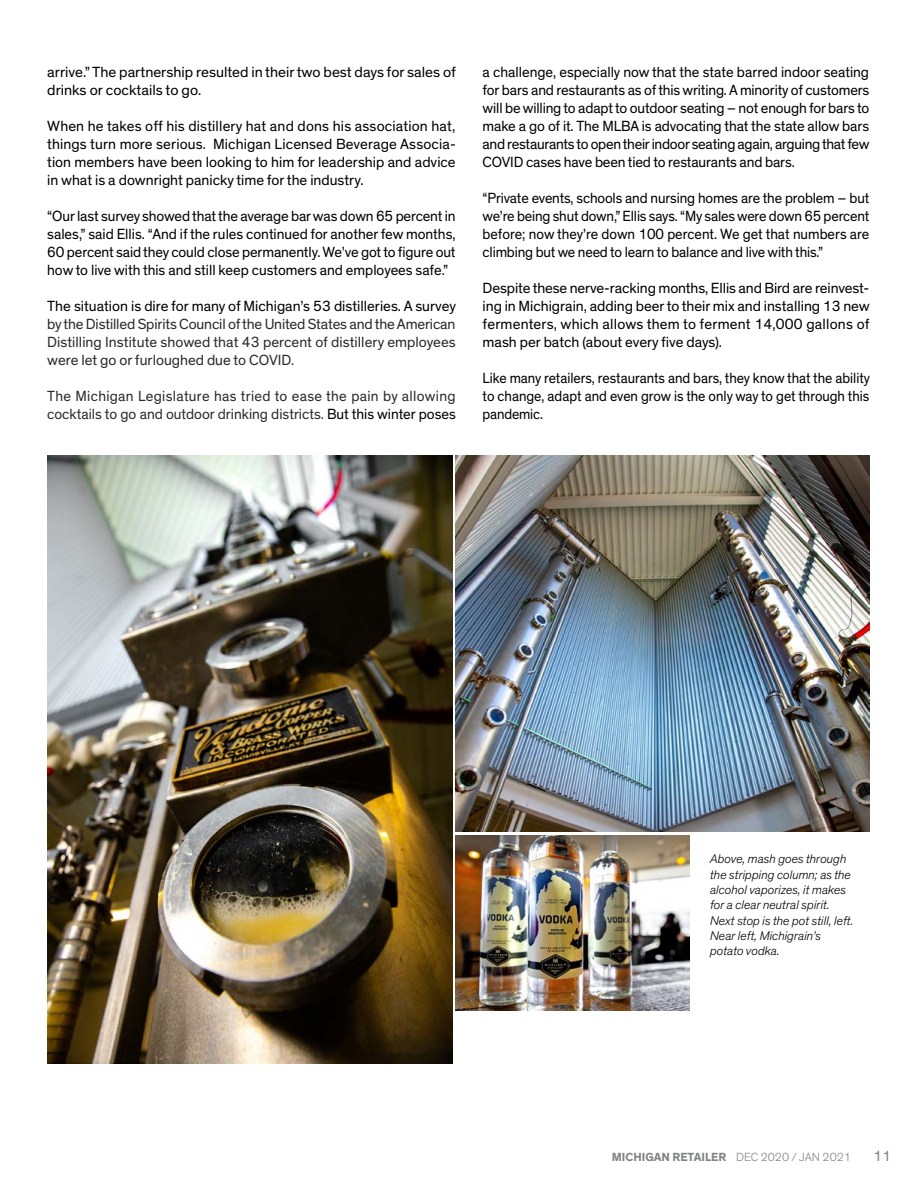
<style>
.page{position:relative;width:918px;height:1188px;background:#fff}
.page>*{position:absolute;margin:0;border:0;box-sizing:border-box;transform-origin:0 0}
.t1{font:15px/18px "Theinhardt";color:#000;text-align:justify}
.t2{font:15px/18px "Theinhardt";color:#2a2a2a;text-align:justify}
.t3{font:15px/18px "Theinhardt";color:#000;text-align:justify;scale:.96 1}
.t4{font:15px/18px "Theinhardt";color:#000;text-align:justify;scale:.94 1}
.t5{font:15px "Theinhardt";color:#808285}
.t6{font:italic 300 12.75px/15.3px "Theinhardt";color:#000}
.t7{font:700 12px "Theinhardt";color:#808285}
.s1{color:#000}
.s2{font-weight:300}
</style>
<div class="page">
<img style="left:47px;top:456px;width:406px;height:608px">
<img style="left:456px;top:456px;width:413px;height:376px">
<img style="left:456px;top:836px;width:233px;height:175px">
<p class="t1" style="left:47px;top:63px;width:410px">arrive.” The partnership resulted in their two best days for sales of drinks or cocktails to go.</p>
<p class="t1" style="left:47px;top:117px;width:410px">When he takes off his distillery hat and dons his association hat, things turn more serious. Michigan Licensed Beverage Associa&shy;tion members have been looking to him for leadership and advice in what is a downright panicky time for the industry.</p>
<p class="t1" style="left:47px;top:207px;width:410px">“Our last survey showed that the average bar was down 65 percent in sales,” said Ellis. “And if the rules continued for another few months, 60 percent said they could close permanently. We’ve got to figure out how to live with this and still keep customers and employees safe.”</p>
<p class="t1" style="left:47px;top:297px;width:410px">The situation is dire for many of Michigan’s 53 distilleries. A survey</p>
<p class="t2" style="left:47px;top:315px;width:410px">by the Distilled Spirits Council of the United States and the American Distilling Institute showed that 43 percent of distillery employees were let go or furloughed due to COVID.</p>
<p class="t2" style="left:47px;top:387px;width:410px">The Michigan Legislature has tried to ease the pain by allowing cocktails to go and outdoor drinking districts. <span class="s1">But this winter poses</span></p>
<p class="t1" style="left:483px;top:63px;width:388px">a challenge, especially now that the state barred indoor seating for bars and restaurants as of this writing. A minority of customers will be willing to adapt to outdoor seating – not enough for bars to make a go of it. The MLBA is advocating that the state allow bars and restaurants to open their indoor seating again, arguing that few COVID cases have been tied to restaurants and bars.</p>
<p class="t3" style="left:483px;top:189px;width:404px">“Private events, schools and nursing homes are the problem – but we’re being shut down,” Ellis says. “My sales were down 65 percent before; now they’re down 100 percent. We get that numbers are climbing but we need to learn to balance and live with this.”</p>
<p class="t1" style="left:483px;top:279px;width:389px">Despite these nerve-racking months, Ellis and Bird are reinvest&shy;ing in Michigrain, adding beer to their mix and installing 13 new fermenters, which allows them to ferment 14,000 gallons of mash per batch (about every five days).</p>
<p class="t4" style="left:483px;top:369px;width:414px">Like many retailers, restaurants and bars, they know that the ability to change, adapt and even grow is the only way to get through this pandemic.</p>
<p class="t6" style="left:710px;top:852px;width:145px">Above, mash goes through the stripping column; as the alcohol vaporizes, it makes for a clear neutral spirit.<br>Next stop is the pot still, left.<br>Near left, Michigrain’s potato vodka.</p>
<p class="t7" style="left:612px;top:1150px;width:241px">MICHIGAN RETAILER <span class="s2">DEC 2020 / JAN 2021</span></p>
<p class="t5" style="left:873px;top:1147px;width:19px">11</p>
</div>
